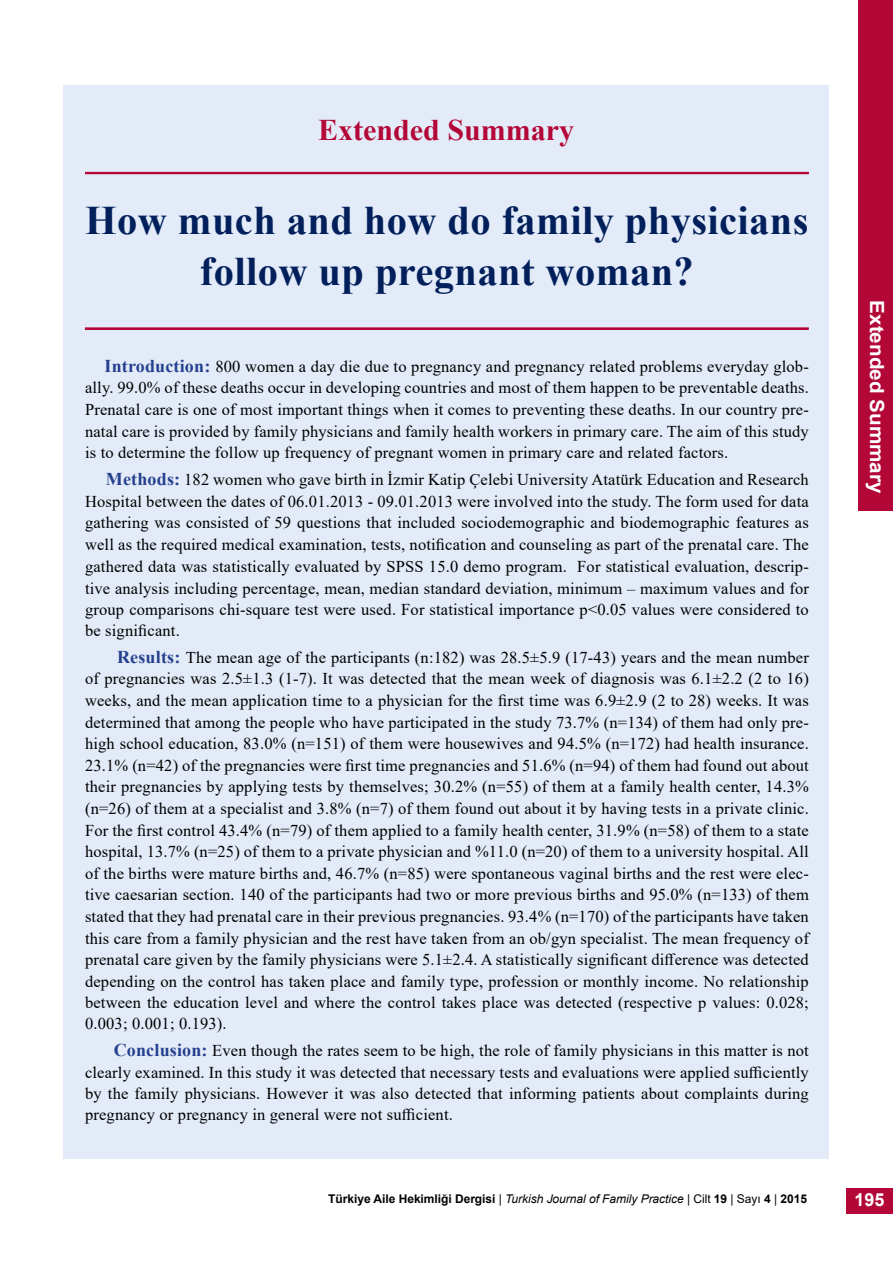
<style>
.page{position:relative;width:893px;height:1276px;background:#fff}
.page>*{position:absolute;margin:0;border:0;box-sizing:border-box;transform-origin:0 0}
.t1{font:700 40.5px/51px "Times New Roman";letter-spacing:.01em;color:#001f5b;text-align:center}
.t2{font:700 30px "Times New Roman";color:#b30738}
.t3{font:700 19.5px "Arial";color:#fff;scale:1.06 1}
.t4{font:700 18px "Arial";color:#fff}
.t5{font:16.5px/21.6px "Times New Roman";letter-spacing:.01em;color:#000;text-align:justify}
.t6{font:700 12px "Arial";letter-spacing:-.005em;color:#000}
.s1{font-weight:700;font-size:18px;color:#25408f}
.s2{font-weight:400}
.s3{font-weight:400;font-style:italic}
</style>
<div class="page">
<div style="left:846px;top:1187px;width:47px;height:26px;background:#b30738"></div>
<div style="left:859px;top:0;width:34px;height:510px;background:#b30738"></div>
<div style="left:64px;top:85px;width:765px;height:1074px;background:#e3ebf8"></div>
<div style="left:85px;top:172px;width:724px;height:2px;border:1px solid #b30738"></div>
<div style="left:85px;top:327px;width:724px;height:3px;border:1px solid #b30738"></div>
<h2 class="t2" style="left:318px;top:108px;width:257px">Extended Summary</h2>
<h1 class="t1" style="left:85px;top:194px;width:725px">How much and how do family physicians follow up pregnant woman?</h1>
<p class="t5" style="left:85px;top:355px;width:725px;text-indent:19px"><span class="s1">Introduction:</span> 800 women a day die due to pregnancy and pregnancy related problems everyday glob&shy;ally. 99.0% of these deaths occur in developing countries and most of them happen to be preventable deaths.<br>Prenatal care is one of most important things when it comes to preventing these deaths. In our country pre&shy;natal care is provided by family physicians and family health workers in primary care. The aim of this study is to determine the follow up frequency of pregnant women in primary care and related factors.</p>
<p class="t5" style="left:85px;top:468px;width:725px;text-indent:21px"><span class="s1">Methods:</span> 182 women who gave birth in İzmir Katip Çelebi University Atatürk Education and Research Hospital between the dates of 06.01.2013 - 09.01.2013 were involved into the study. The form used for data gathering was consisted of 59 questions that included sociodemographic and biodemographic features as well as the required medical examination, tests, notification and counseling as part of the prenatal care. The gathered data was statistically evaluated by SPSS 15.0 demo program. For statistical evaluation, descrip&shy;tive analysis including percentage, mean, median standard deviation, minimum – maximum values and for group comparisons chi-square test were used. For statistical importance p&lt;0.05 values were considered to be significant.</p>
<p class="t5" style="left:85px;top:646px;width:725px;text-indent:32px"><span class="s1">Results:</span> The mean age of the participants (n:182) was 28.5±5.9 (17-43) years and the mean number of pregnancies was 2.5±1.3 (1-7). It was detected that the mean week of diagnosis was 6.1±2.2 (2 to 16) weeks, and the mean application time to a physician for the first time was 6.9±2.9 (2 to 28) weeks. It was determined that among the people who have participated in the study 73.7% (n=134) of them had only pre&shy;high school education, 83.0% (n=151) of them were housewives and 94.5% (n=172) had health insurance.<br>23.1% (n=42) of the pregnancies were first time pregnancies and 51.6% (n=94) of them had found out about their pregnancies by applying tests by themselves; 30.2% (n=55) of them at a family health center, 14.3% (n=26) of them at a specialist and 3.8% (n=7) of them found out about it by having tests in a private clinic.<br>For the first control 43.4% (n=79) of them applied to a family health center, 31.9% (n=58) of them to a state hospital, 13.7% (n=25) of them to a private physician and %11.0 (n=20) of them to a university hospital. All of the births were mature births and, 46.7% (n=85) were spontaneous vaginal births and the rest were elec&shy;tive caesarian section. 140 of the participants had two or more previous births and 95.0% (n=133) of them stated that they had prenatal care in their previous pregnancies. 93.4% (n=170) of the participants have taken this care from a family physician and the rest have taken from an ob/gyn specialist. The mean frequency of prenatal care given by the family physicians were 5.1±2.4. A statistically significant difference was detected depending on the control has taken place and family type, profession or monthly income. No relationship between the education level and where the control takes place was detected (respective p values: 0.028; 0.003; 0.001; 0.193).</p>
<p class="t5" style="left:85px;top:1039px;width:725px;text-indent:29px"><span class="s1">Conclusion:</span> Even though the rates seem to be high, the role of family physicians in this matter is not clearly examined. In this study it was detected that necessary tests and evaluations were applied sufficiently by the family physicians. However it was also detected that informing patients about complaints during pregnancy or pregnancy in general were not sufficient.</p>
<p class="t6" style="left:328px;top:1190px;width:480px">Türkiye Aile Hekimliği Dergisi <span class="s2">|</span> <span class="s3">Turkish Journal of Family Practice</span> <span class="s2">| Cilt</span> 19 <span class="s2">| Sayı</span> 4 <span class="s2">|</span> 2015</p>
<p class="t3" style="left:891px;top:300px;width:184px;rotate:90deg">Extended Summary</p>
<p class="t4" style="left:855px;top:1187px;width:32px">195</p>
</div>
